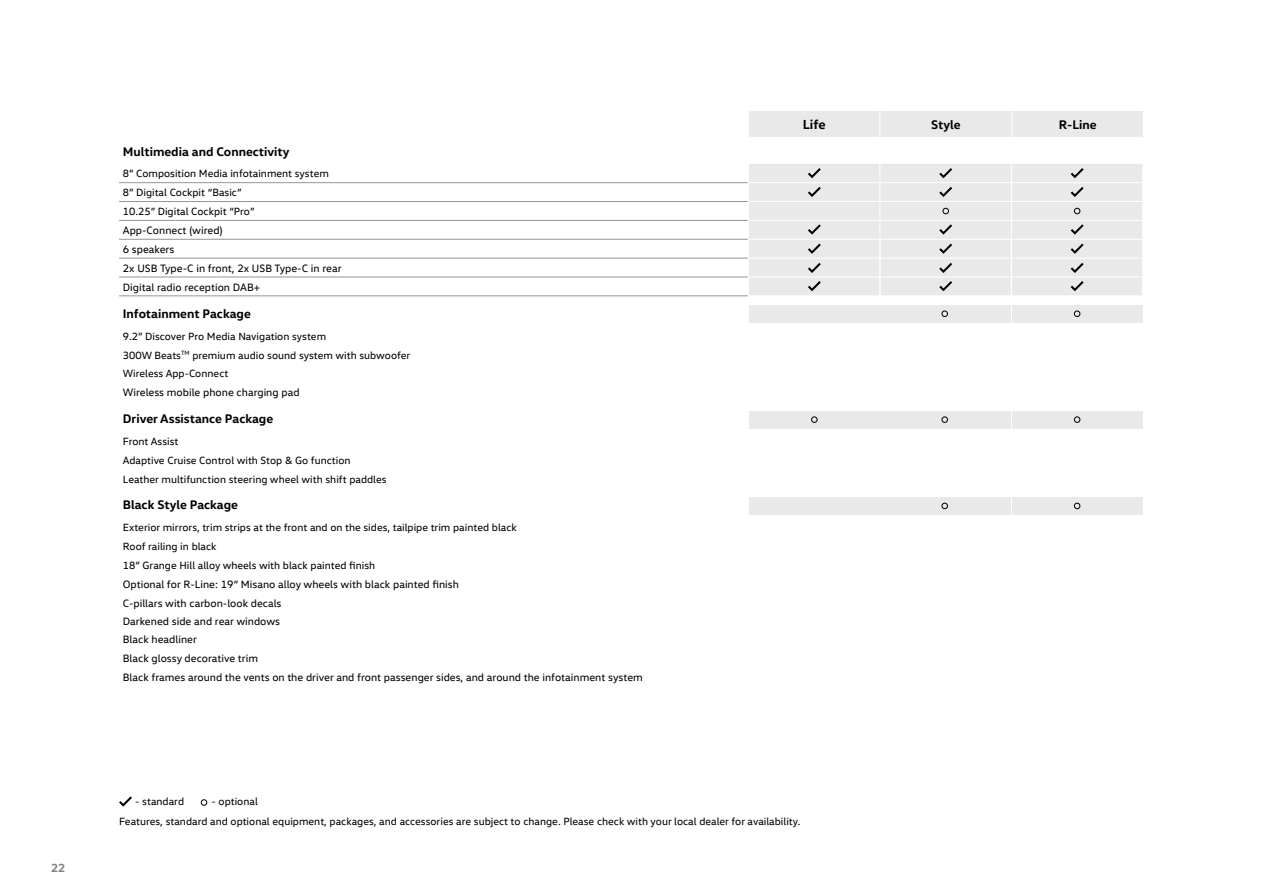
<style>
.page{position:relative;width:1263px;height:893px;background:#fff}
.page>*{position:absolute;margin:0;border:0;box-sizing:border-box;transform-origin:0 0}
.t1{font:700 13.35px "VW Head";color:#000}
.t2{font:700 12.6px "VW Head";color:#000}
.t3{font:700 12px "VW Head";color:#808285}
.t4{font:10.8px/18.6px "VW Head";color:#000}
.t5{font:10.65px/18.9px "VW Head";color:#000}
.s1{font-size:10.65px}
</style>
<div class="page">
<div style="left:749px;top:111px;width:394px;height:26px;background:#e9e9ea"></div>
<div style="left:749px;top:164px;width:393px;height:131px;background:#e9e9ea"></div>
<hr style="left:119px;top:182px;width:629px;height:1px;background:#939598">
<hr style="left:119px;top:201px;width:629px;height:1px;background:#939598">
<hr style="left:119px;top:220px;width:629px;height:1px;background:#939598">
<hr style="left:748px;top:182px;width:132px;height:1px;background:#fff">
<hr style="left:880px;top:182px;width:131px;height:1px;background:#fff">
<hr style="left:1011px;top:182px;width:132px;height:1px;background:#fff">
<hr style="left:748px;top:201px;width:132px;height:1px;background:#fff">
<hr style="left:880px;top:201px;width:131px;height:1px;background:#fff">
<hr style="left:1011px;top:201px;width:132px;height:1px;background:#fff">
<hr style="left:748px;top:220px;width:132px;height:1px;background:#fff">
<hr style="left:880px;top:220px;width:131px;height:1px;background:#fff">
<hr style="left:1011px;top:220px;width:132px;height:1px;background:#fff">
<hr style="left:119px;top:239px;width:629px;height:1px;background:#939598">
<hr style="left:119px;top:258px;width:629px;height:1px;background:#939598">
<hr style="left:119px;top:277px;width:629px;height:1px;background:#939598">
<hr style="left:119px;top:296px;width:629px;height:1px;background:#939598">
<svg style="left:879px;top:164px;width:1px;height:131px"></svg>
<svg style="left:1011px;top:164px;width:1px;height:131px"></svg>
<hr style="left:748px;top:239px;width:132px;height:1px;background:#fff">
<hr style="left:880px;top:239px;width:131px;height:1px;background:#fff">
<hr style="left:1011px;top:239px;width:132px;height:1px;background:#fff">
<hr style="left:748px;top:258px;width:132px;height:1px;background:#fff">
<hr style="left:880px;top:258px;width:131px;height:1px;background:#fff">
<hr style="left:1011px;top:258px;width:131px;height:1px;background:#fff">
<hr style="left:748px;top:277px;width:132px;height:1px;background:#fff">
<hr style="left:880px;top:277px;width:131px;height:1px;background:#fff">
<hr style="left:1011px;top:277px;width:131px;height:1px;background:#fff">
<div style="left:942px;top:208px;width:7px;height:6px;border:1px solid #000;border-radius:50%"></div>
<svg style="left:1074px;top:208px;width:6px;height:6px"></svg>
<svg style="left:808px;top:263px;width:13px;height:10px"></svg>
<svg style="left:808px;top:281px;width:13px;height:10px"></svg>
<svg style="left:939px;top:263px;width:13px;height:10px"></svg>
<svg style="left:939px;top:281px;width:13px;height:10px"></svg>
<svg style="left:1071px;top:263px;width:12px;height:10px"></svg>
<svg style="left:1071px;top:281px;width:12px;height:10px"></svg>
<svg style="left:808px;top:244px;width:13px;height:10px"></svg>
<svg style="left:939px;top:244px;width:13px;height:10px"></svg>
<svg style="left:1071px;top:244px;width:12px;height:10px"></svg>
<svg style="left:808px;top:224px;width:13px;height:11px"></svg>
<svg style="left:939px;top:224px;width:13px;height:11px"></svg>
<svg style="left:1071px;top:224px;width:12px;height:11px"></svg>
<svg style="left:808px;top:168px;width:13px;height:10px"></svg>
<svg style="left:939px;top:168px;width:13px;height:10px"></svg>
<svg style="left:1071px;top:168px;width:12px;height:10px"></svg>
<svg style="left:808px;top:187px;width:13px;height:10px"></svg>
<svg style="left:939px;top:187px;width:13px;height:10px"></svg>
<svg style="left:1071px;top:187px;width:12px;height:10px"></svg>
<div style="left:749px;top:305px;width:130px;height:17px;background:#e9e9ea"></div>
<div style="left:881px;top:305px;width:130px;height:17px;background:#e9e9ea"></div>
<div style="left:1012px;top:305px;width:130px;height:17px;background:#e9e9ea"></div>
<div style="left:749px;top:497px;width:130px;height:17px;background:#e9e9ea"></div>
<div style="left:881px;top:497px;width:130px;height:17px;background:#e9e9ea"></div>
<div style="left:1012px;top:497px;width:130px;height:17px;background:#e9e9ea"></div>
<div style="left:749px;top:411px;width:130px;height:17px;background:#e9e9ea"></div>
<div style="left:881px;top:411px;width:130px;height:17px;background:#e9e9ea"></div>
<div style="left:1012px;top:411px;width:130px;height:17px;background:#e9e9ea"></div>
<div style="left:1074px;top:310px;width:6px;height:7px;border:1px solid #000;border-radius:50%"></div>
<div style="left:941px;top:310px;width:7px;height:7px;border:1px solid #000;border-radius:50%"></div>
<svg style="left:1074px;top:503px;width:6px;height:6px"></svg>
<div style="left:941px;top:503px;width:7px;height:6px;border:1px solid #000;border-radius:50%"></div>
<div style="left:1074px;top:416px;width:6px;height:7px;border:1px solid #000;border-radius:50%"></div>
<div style="left:941px;top:416px;width:7px;height:7px;border:1px solid #000;border-radius:50%"></div>
<div style="left:811px;top:416px;width:7px;height:7px;border:1px solid #000;border-radius:50%"></div>
<svg style="left:119px;top:796px;width:13px;height:11px"></svg>
<div style="left:201px;top:799px;width:6px;height:7px;border:1px solid #000;border-radius:50%"></div>
<p class="t3" style="left:51px;top:860px;width:16px">22</p>
<p class="t2" style="left:123px;top:143px;width:168px">Multimedia and Connectivity</p>
<p class="t5" style="left:123px;top:164px;width:208px">8” Composition Media infotainment system<br>8” Digital Cockpit “Basic”<br>10.25” Digital Cockpit “Pro”</p>
<p class="t4" style="left:123px;top:221px;width:220px">App-Connect (wired)<br>6 speakers<br>2x USB Type-C in front, 2x USB Type-C in rear<br>Digital radio reception DAB+</p>
<p class="t2" style="left:123px;top:305px;width:129px">Infotainment Package</p>
<p class="t5" style="left:123px;top:326px;width:289px">9.2” Discover Pro Media Navigation system<br>300W Beats<sup>TM</sup> premium audio sound system with subwoofer<br>Wireless App-Connect</p>
<p class="t4" style="left:123px;top:383px;width:178px">Wireless mobile phone charging pad</p>
<p class="t2" style="left:123px;top:410px;width:152px">Driver Assistance Package</p>
<p class="t5" style="left:123px;top:431px;width:265px">Front Assist<br>Adaptive Cruise Control with Stop &amp; Go function<br>Leather multifunction steering wheel with shift paddles</p>
<p class="t2" style="left:123px;top:497px;width:117px">Black Style Package</p>
<p class="t5" style="left:123px;top:518px;width:395px">Exterior mirrors, trim strips at the front and on the sides, tailpipe trim painted black<br>Roof railing in black<br>18” Grange Hill alloy wheels with black painted finish</p>
<p class="t4" style="left:123px;top:574px;width:521px">Optional for R-Line: 19<span class="s1">”</span> Misano alloy wheels with black painted finish<br>C-pillars with carbon-look decals<br>Darkened side and rear windows<br>Black headliner<br>Black glossy decorative trim<br>Black frames around the vents on the driver and front passenger sides, and around the infotainment system</p>
<p class="t1" style="left:803px;top:116px;width:24px">Life</p>
<p class="t2" style="left:931px;top:117px;width:31px">Style</p>
<p class="t2" style="left:1059px;top:117px;width:39px">R-Line</p>
<p class="t5" style="left:119px;top:791px;width:683px;line-height:20.1px;text-indent:16px">- standard<br>Features, standard and optional equipment, packages, and accessories are subject to change. Please check with your local dealer for availability.</p>
<p class="t5" style="left:212px;top:792px;width:48px">- optional</p>
</div>
